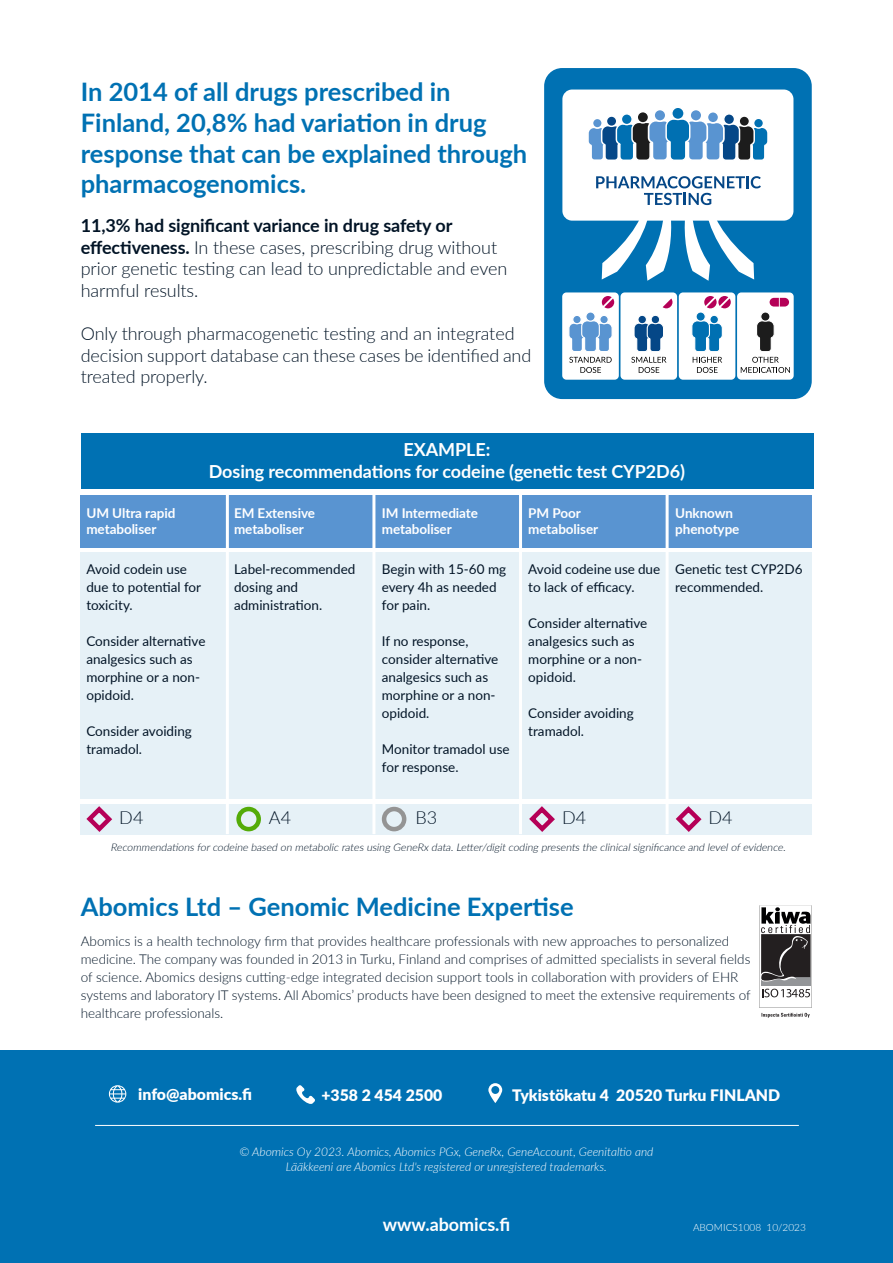
<style>
.page{position:relative;width:893px;height:1263px;background:#fff}
.page>*{position:absolute;margin:0;border:0;box-sizing:border-box;transform-origin:0 0}
.t1{font:700 25.5px/30.6px "Lato";color:#0071b3}
.t2{font:300 18px/21.6px "Lato";letter-spacing:-.005em;color:#021426}
.t3{font:700 18px/21.6px "Lato";letter-spacing:-.005em;color:#fff;text-align:center}
.t4{font:900 15.75px "Lato";color:#fff}
.t5{font:13.5px/18px "Lato";color:#021426}
.t6{font:300 13.5px/18px "Lato";color:#021426}
.t7{font:700 13.5px/16.2px "Lato";letter-spacing:-.005em;color:#fff}
.t8{font:italic 300 12px/14.4px "Lato";color:#fff;text-align:center}
.t9{font:italic 300 10.5px "Lato";color:#021426}
.t10{font:300 10.05px "Lato";color:#fff}
.s1{font-weight:700}
</style>
<div class="page">
<div style="left:544px;top:68px;width:268px;height:331px;background:#0071b3;border-radius:18px"></div>
<div style="left:0;top:1050px;width:893px;height:213px;background:#0071b3"></div>
<svg style="left:109px;top:1085px;width:17px;height:18px"></svg>
<svg style="left:296px;top:1085px;width:19px;height:19px"></svg>
<svg style="left:488px;top:1083px;width:14px;height:20px"></svg>
<hr style="left:95px;top:1125px;width:704px;height:1px;background:#fff">
<div style="left:81px;top:433px;width:732px;height:56px;background:#0071b3"></div>
<div style="left:81px;top:552px;width:731px;height:247px;background:#e6f1f7"></div>
<div style="left:81px;top:804px;width:731px;height:30px;background:#e6f1f7"></div>
<div style="left:81px;top:495px;width:731px;height:52px;background:#5994d1"></div>
<hr style="left:226px;top:495px;width:3px;height:339px;background:#fff">
<hr style="left:372px;top:495px;width:3px;height:339px;background:#fff">
<hr style="left:519px;top:495px;width:3px;height:339px;background:#fff">
<hr style="left:666px;top:495px;width:3px;height:339px;background:#fff">
<svg style="left:83px;top:806px;width:32px;height:29px"></svg>
<svg style="left:526px;top:806px;width:32px;height:29px"></svg>
<svg style="left:672px;top:806px;width:33px;height:29px"></svg>
<div style="left:236px;top:807px;width:25px;height:24px;border:5px solid #54ab08;border-radius:50%"></div>
<div style="left:382px;top:807px;width:24px;height:24px;border:5px solid #949494;border-radius:50%"></div>
<svg style="left:759px;top:905px;width:53px;height:113px"></svg>
<div style="left:562px;top:90px;width:231px;height:131px;background:#fff;border-radius:10px"></div>
<svg style="left:588px;top:108px;width:180px;height:52px"></svg>
<svg style="left:596px;top:176px;width:165px;height:105px"></svg>
<div style="left:562px;top:292px;width:57px;height:88px;background:#fff;border-radius:4px"></div>
<svg style="left:569px;top:296px;width:45px;height:77px"></svg>
<div style="left:620px;top:292px;width:57px;height:88px;background:#fff;border-radius:4px"></div>
<svg style="left:663px;top:298px;width:9px;height:10px"></svg>
<svg style="left:631px;top:315px;width:35px;height:58px"></svg>
<div style="left:679px;top:292px;width:56px;height:88px;background:#fff;border-radius:4px"></div>
<svg style="left:691px;top:296px;width:40px;height:77px"></svg>
<div style="left:737px;top:292px;width:57px;height:88px;background:#fff;border-radius:4px"></div>
<svg style="left:741px;top:298px;width:49px;height:75px"></svg>
<h1 class="t1" style="left:81px;top:76px;width:448px">In 2014 of all drugs prescribed in<br>Finland, 20,8% had variation in drug response that can be explained through pharmacogenomics.</h1>
<h2 class="t2" style="left:81px;top:214px;width:428px"><span class="s1">11,3% had significant variance in drug safety or effectiveness.</span> In these cases, prescribing drug without prior genetic testing can lead to unpredictable and even harmful results.</h2>
<h2 class="t2" style="left:81px;top:322px;width:452px">Only through pharmacogenetic testing and an integrated decision support database can these cases be identified and treated properly.</h2>
<h2 class="t3" style="left:209px;top:438px;width:478px">EXAMPLE:<br>Dosing recommendations for codeine (genetic test CYP2D6)</h2>
<p class="t7" style="left:86px;top:504px;width:91px">UM Ultra rapid metaboliser</p>
<p class="t7" style="left:234px;top:504px;width:83px">EM Extensive metaboliser</p>
<p class="t7" style="left:382px;top:504px;width:98px">IM Intermediate metaboliser</p>
<p class="t7" style="left:528px;top:504px;width:71px">PM Poor metaboliser</p>
<p class="t7" style="left:675px;top:506px;width:66px">Unknown phenotype</p>
<p class="t5" style="left:86px;top:559px;width:116px">Avoid codein use due to potential for toxicity.</p>
<p class="t5" style="left:86px;top:631px;width:121px">Consider alternative analgesics such as morphine or a non&shy;opidoid.</p>
<p class="t5" style="left:86px;top:721px;width:107px">Consider avoiding tramadol.</p>
<p class="t5" style="left:234px;top:559px;width:123px">Label-recommended dosing and administration.</p>
<p class="t5" style="left:382px;top:559px;width:126px">Begin with 15-60 mg every 4h as needed for pain.</p>
<p class="t5" style="left:382px;top:631px;width:118px">If no response, consider alternative analgesics such as morphine or a non&shy;opidoid.</p>
<p class="t5" style="left:382px;top:739px;width:129px">Monitor tramadol use for response.</p>
<p class="t5" style="left:528px;top:559px;width:133px">Avoid codeine use due to lack of efficacy.</p>
<p class="t5" style="left:528px;top:613px;width:121px">Consider alternative analgesics such as morphine or a non&shy;opidoid.</p>
<p class="t5" style="left:528px;top:703px;width:107px">Consider avoiding tramadol.</p>
<p class="t5" style="left:675px;top:559px;width:129px">Genetic test CYP2D6 recommended.</p>
<h2 class="t2" style="left:269px;top:806px;width:24px">A4</h2>
<h2 class="t2" style="left:415px;top:806px;width:23px">B3</h2>
<h2 class="t2" style="left:119px;top:806px;width:26px">D4</h2>
<h2 class="t2" style="left:562px;top:806px;width:26px">D4</h2>
<h2 class="t2" style="left:709px;top:806px;width:26px">D4</h2>
<p class="t9" style="left:111px;top:840px;width:679px">Recommendationsforcodeine based on metabolic ratesusing GeneRx data.Letter/digitcoding presentsthe clinicalsignificance and levelofevidence.</p>
<h1 class="t1" style="left:81px;top:890px;width:494px">Abomics Ltd – Genomic Medicine Expertise</h1>
<p class="t6" style="left:81px;top:932px;width:671px">Abomics is a health technology firm that provides healthcare professionals with new approaches to personalized medicine. The company was founded in 2013 in Turku, Finland and comprises of admitted specialists in several fields of science. Abomics designs cutting-edge integrated decision support tools in collaboration with providers of EHR systems and laboratory IT systems. All Abomics’ products have been designed to meet the extensive requirements of healthcare professionals.</p>
<p class="t4" style="left:138px;top:1083px;width:115px">info@abomics.fi</p>
<p class="t4" style="left:321px;top:1089px;width:123px">+358 2 454 2500</p>
<p class="t4" style="left:512px;top:1089px;width:270px">Tykistökatu 4 20520 Turku FINLAND</p>
<p class="t8" style="left:239px;top:1144px;width:416px">© Abomics Oy 2023. Abomics, Abomics PGx, GeneRx, GeneAccount, Geenitaltio and<br>Lääkkeeni are Abomics Ltd's registered or unregistered trademarks.</p>
<h2 class="t3" style="left:383px;top:1213px;width:129px">www.abomics.fi</h2>
<p class="t10" style="left:693px;top:1220px;width:114px">ABOMICS1008 10/2023</p>
</div>
